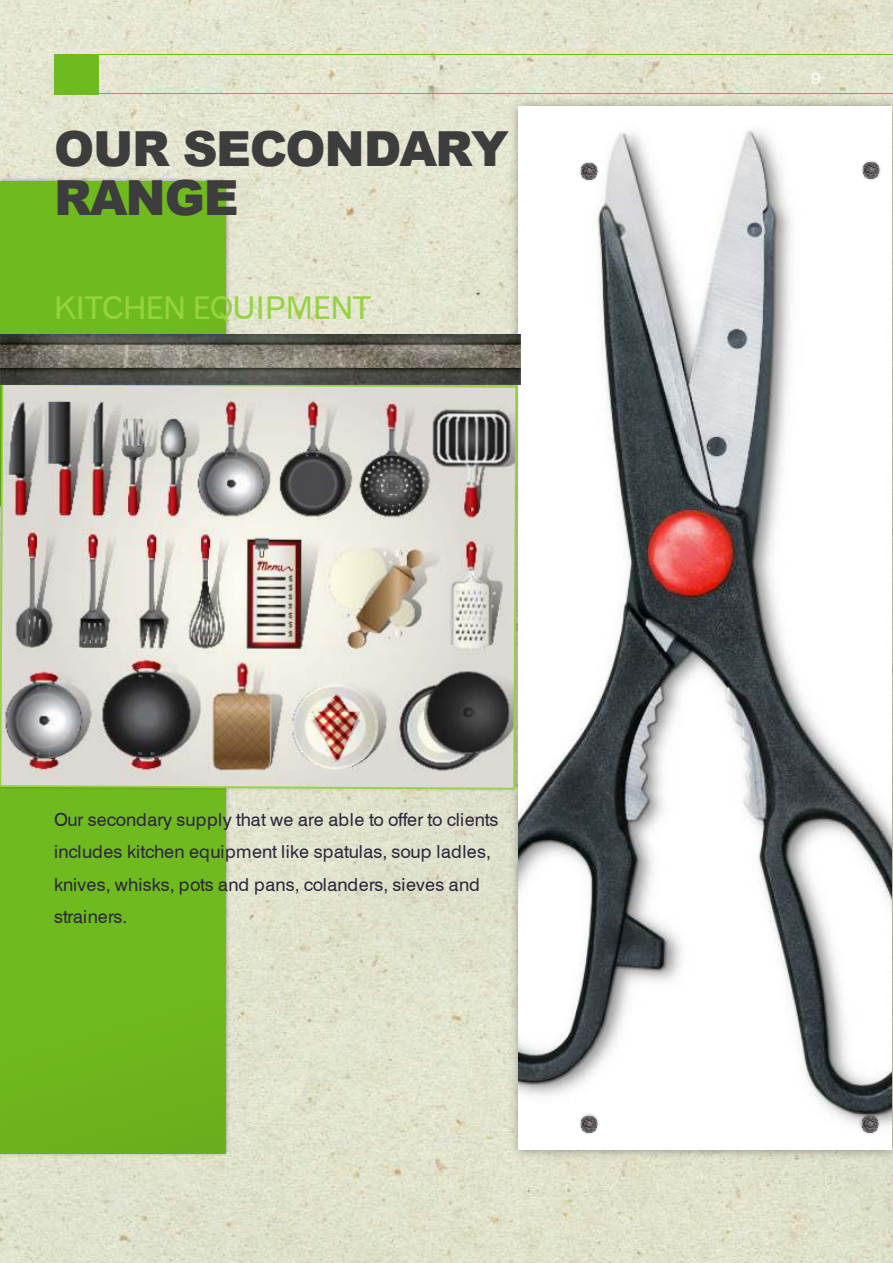
<style>
.page{position:relative;width:893px;height:1263px;background:#fff}
.page>*{position:absolute;margin:0;border:0;box-sizing:border-box;transform-origin:0 0}
.t1{font:900 48.3px/48.3px "Arial";letter-spacing:-.03em;color:#3d3d3d}
.t2{font:31.5px "Gothic 720 BT Roman B";letter-spacing:-.025em;color:#95d340}
.t3{font:18px/32.7px "Swiss 721 BT";letter-spacing:.015em;color:#2c2539}
.t4{font:16.8px "Swiss 721 BT";color:#fefef5}
</style>
<div class="page">
<img style="left:0;top:0;width:893px;height:1263px">
<hr style="left:54px;top:54px;width:839px;height:1px;background:#6fba1e">
<hr style="left:55px;top:93px;width:838px;height:1px;background:#6fba1e">
<div style="left:54px;top:54px;width:44px;height:40px;background:#6fba1e"></div>
<img style="left:0;top:176px;width:231px;height:158px">
<div style="left:0;top:181px;width:226px;height:325px;background:#6fba1e"></div>
<img style="left:0;top:795px;width:232px;height:364px">
<div style="left:0;top:784px;width:226px;height:369px;background:#6fba1e"></div>
<img style="left:504px;top:92px;width:389px;height:1072px">
<img style="left:519px;top:107px;width:373px;height:1042px">
<img style="left:226px;top:378px;width:297px;height:417px">
<img style="left:0;top:385px;width:518px;height:405px">
<img style="left:857px;top:1111px;width:25px;height:26px">
<img style="left:861px;top:1115px;width:17px;height:18px">
<img style="left:576px;top:1111px;width:26px;height:26px">
<img style="left:580px;top:1115px;width:18px;height:18px">
<img style="left:858px;top:157px;width:26px;height:27px">
<img style="left:862px;top:162px;width:17px;height:17px">
<img style="left:576px;top:158px;width:26px;height:27px">
<img style="left:580px;top:163px;width:18px;height:18px">
<img style="left:0;top:334px;width:520px;height:51px">
<h1 class="t1" style="left:54px;top:130px;width:456px">OUR SECONDARY<br>RANGE</h1>
<h2 class="t2" style="left:54px;top:295px;width:319px">KITCHEN EQUIPMENT</h2>
<p class="t3" style="left:54px;top:804px;width:446px">Our secondary supply that we are able to offer to clients includes kitchen equipment like spatulas, soup ladles, knives, whisks, pots and pans, colanders, sieves and strainers.</p>
<p class="t4" style="left:811px;top:72px;width:11px">9</p>
</div>
